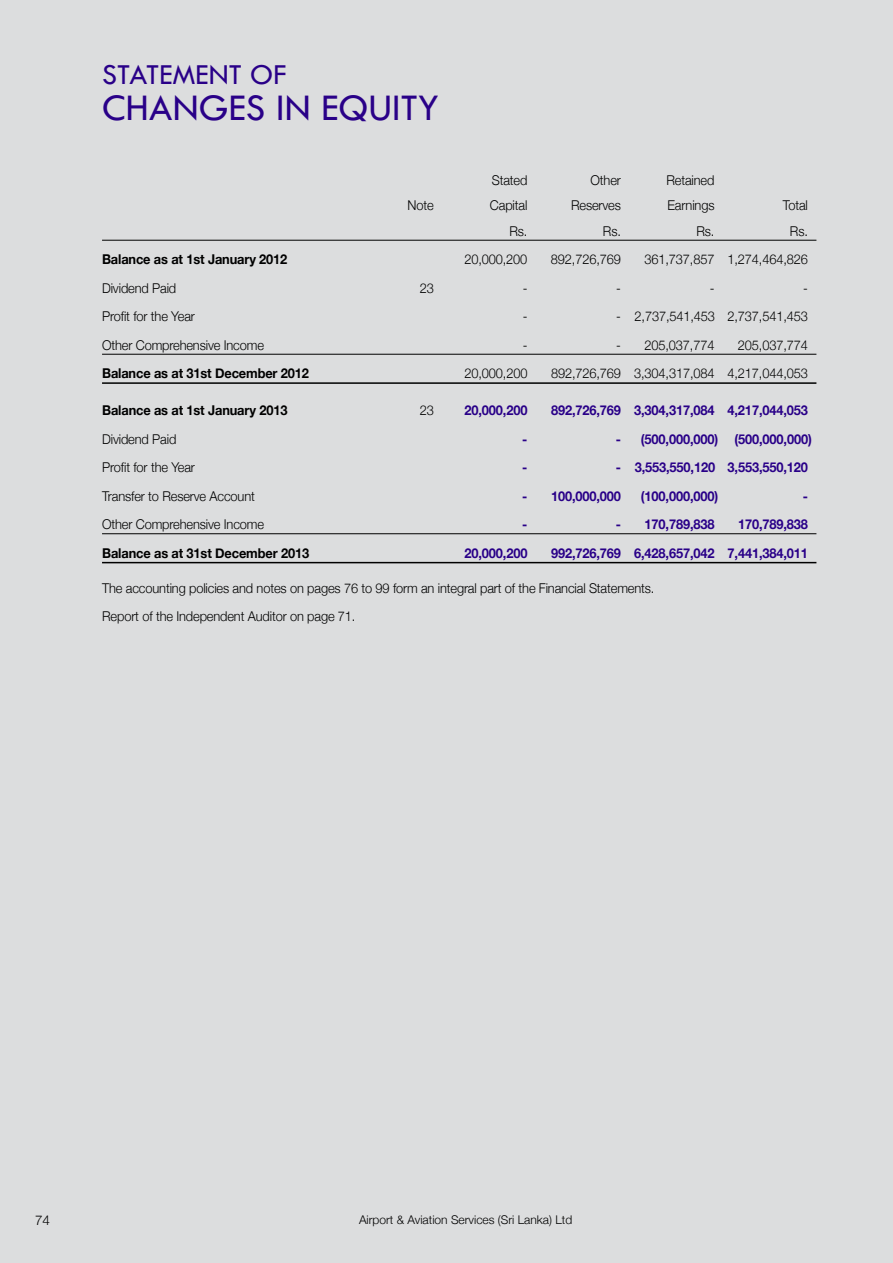
<style>
.page{position:relative;width:893px;height:1263px;background:#dcddde}
.page>*{position:absolute;margin:0;border:0;box-sizing:border-box;transform-origin:0 0}
.t1{font:39px "Tw Cen";color:#290088}
.t2{font:30px "Tw Cen";color:#290088}
.t3{font:300 13.5px/28.5px "Helvetica Neue";letter-spacing:-.01em;color:#000;scale:.95 1}
.t4{font:700 13.5px "Helvetica Neue";letter-spacing:-.01em;color:#290088;scale:.95 1}
.t5{font:700 13.5px "Helvetica Neue";letter-spacing:-.01em;color:#000;scale:.95 1}
.t6{font:300 13.5px "Helvetica Neue";letter-spacing:-.01em;color:#000}
.t7{font:300 12px "Helvetica Neue";color:#000}
</style>
<div class="page">
<hr style="left:102px;top:240px;width:714px;height:1px;background:#000">
<hr style="left:102px;top:354px;width:714px;height:1px;background:#000">
<hr style="left:102px;top:382px;width:714px;height:2px;background:#000">
<hr style="left:102px;top:533px;width:714px;height:1px;background:#000">
<hr style="left:102px;top:562px;width:714px;height:1px;background:#000">
<h2 class="t2" style="left:102px;top:57px;width:186px">STATEMENT OF</h2>
<h1 class="t1" style="left:102px;top:85px;width:339px">CHANGES IN EQUITY</h1>
<p class="t3" style="left:492px;top:165px;width:39px">Stated</p>
<p class="t3" style="left:591px;top:165px;width:33px">Other</p>
<p class="t3" style="left:666px;top:165px;width:52px">Retained</p>
<p class="t3" style="left:408px;top:190px;width:29px">Note</p>
<p class="t3" style="left:490px;top:190px;width:41px">Capital</p>
<p class="t3" style="left:571px;top:190px;width:54px">Reserves</p>
<p class="t3" style="left:667px;top:190px;width:51px">Earnings</p>
<p class="t3" style="left:783px;top:190px;width:28px">Total</p>
<p class="t3" style="left:509px;top:216px;width:20px">Rs.</p>
<p class="t3" style="left:603px;top:216px;width:20px">Rs.</p>
<p class="t3" style="left:696px;top:216px;width:20px">Rs.</p>
<p class="t3" style="left:790px;top:216px;width:20px">Rs.</p>
<p class="t5" style="left:102px;top:249px;width:197px">Balance as at 1st January 2012</p>
<p class="t3" style="left:464px;top:244px;width:68px">20,000,200</p>
<p class="t3" style="left:551px;top:244px;width:75px">892,726,769</p>
<p class="t3" style="left:644px;top:244px;width:174px">361,737,857 1,274,464,826</p>
<p class="t3" style="left:102px;top:273px;width:80px">Dividend Paid</p>
<p class="t3" style="left:420px;top:273px;width:16px">23</p>
<p class="t3" style="left:523px;top:273px;width:6px">-</p>
<p class="t3" style="left:616px;top:273px;width:6px">-</p>
<p class="t3" style="left:710px;top:273px;width:6px">-</p>
<p class="t3" style="left:803px;top:273px;width:6px">-</p>
<p class="t3" style="left:102px;top:301px;width:99px">Profit for the Year</p>
<p class="t3" style="left:523px;top:301px;width:6px">-</p>
<p class="t3" style="left:616px;top:301px;width:203px">- 2,737,541,453 2,737,541,453</p>
<p class="t3" style="left:102px;top:330px;width:172px">Other Comprehensive Income</p>
<p class="t3" style="left:523px;top:330px;width:6px">-</p>
<p class="t3" style="left:616px;top:330px;width:105px">- 205,037,774</p>
<p class="t3" style="left:738px;top:330px;width:75px">205,037,774</p>
<p class="t5" style="left:102px;top:363px;width:219px">Balance as at 31st December 2012</p>
<p class="t3" style="left:464px;top:358px;width:68px">20,000,200</p>
<p class="t3" style="left:551px;top:358px;width:272px">892,726,769 3,304,317,084 4,217,044,053</p>
<p class="t5" style="left:102px;top:400px;width:197px">Balance as at 1st January 2013</p>
<p class="t3" style="left:420px;top:395px;width:16px">23</p>
<p class="t4" style="left:464px;top:400px;width:68px">20,000,200</p>
<p class="t4" style="left:551px;top:400px;width:272px">892,726,769 3,304,317,084 4,217,044,053</p>
<p class="t3" style="left:102px;top:424px;width:80px">Dividend Paid</p>
<p class="t4" style="left:522px;top:428px;width:7px">-</p>
<p class="t4" style="left:616px;top:428px;width:208px">- (500,000,000) (500,000,000)</p>
<p class="t3" style="left:102px;top:452px;width:99px">Profit for the Year</p>
<p class="t4" style="left:522px;top:457px;width:7px">-</p>
<p class="t4" style="left:616px;top:457px;width:204px">- 3,553,550,120 3,553,550,120</p>
<p class="t3" style="left:102px;top:481px;width:162px">Transfer to Reserve Account</p>
<p class="t4" style="left:522px;top:485px;width:105px">- 100,000,000</p>
<p class="t4" style="left:641px;top:485px;width:83px">(100,000,000)</p>
<p class="t4" style="left:803px;top:485px;width:7px">-</p>
<p class="t3" style="left:102px;top:509px;width:172px">Other Comprehensive Income</p>
<p class="t4" style="left:522px;top:514px;width:7px">-</p>
<p class="t4" style="left:616px;top:514px;width:105px">- 170,789,838</p>
<p class="t4" style="left:738px;top:514px;width:75px">170,789,838</p>
<p class="t5" style="left:102px;top:542px;width:219px">Balance as at 31st December 2013</p>
<p class="t4" style="left:464px;top:542px;width:68px">20,000,200</p>
<p class="t4" style="left:551px;top:542px;width:272px">992,726,769 6,428,657,042 7,441,384,011</p>
<p class="t3" style="left:102px;top:573px;width:583px">The accounting policies and notes on pages 76 to 99 form an integral part of the Financial Statements.<br>Report of the Independent Auditor on page 71.</p>
<p class="t6" style="left:35px;top:1209px;width:17px">74</p>
<p class="t7" style="left:359px;top:1209px;width:215px">Airport &amp; Aviation Services (Sri Lanka) Ltd</p>
</div>
